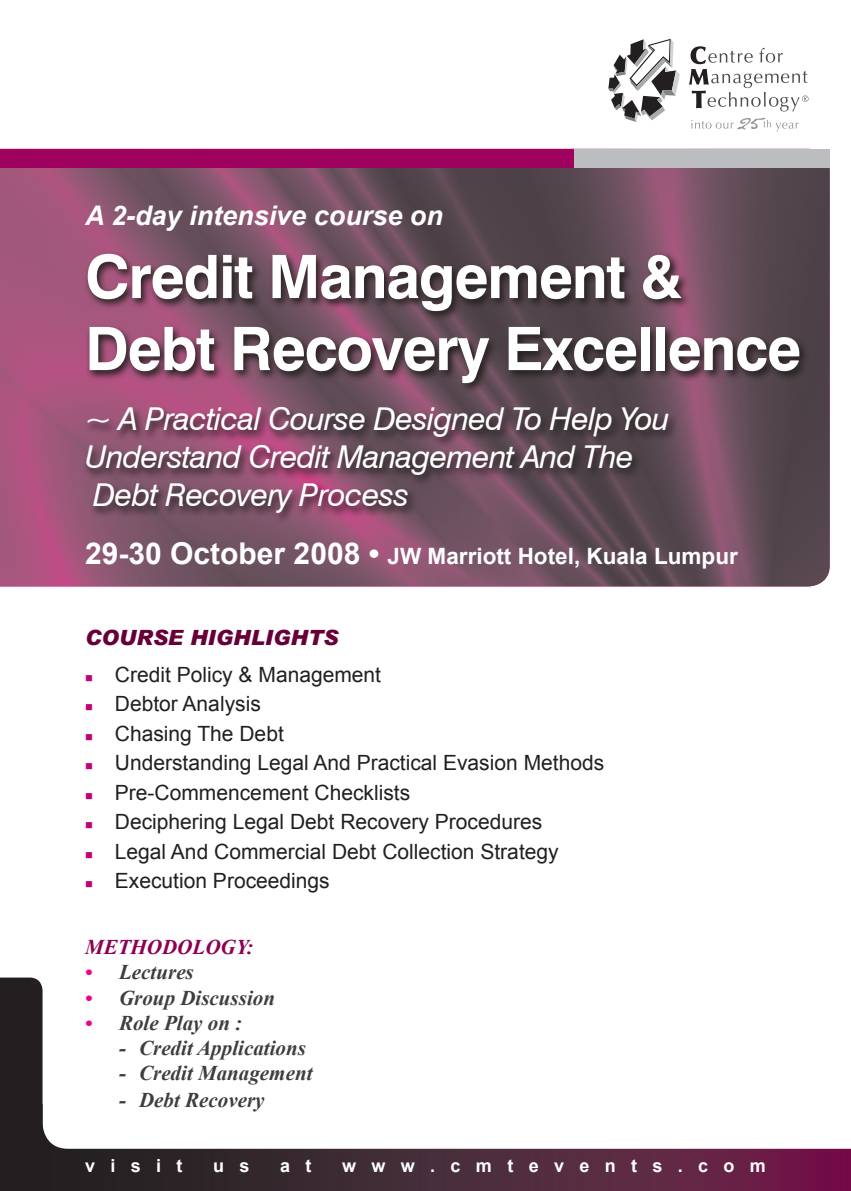
<style>
.page{position:relative;width:851px;height:1191px;background:#fff}
.page>*{position:absolute;margin:0;border:0;box-sizing:border-box;transform-origin:0 0}
.t1{font:700 60px/72px "Swiss 721 BT";letter-spacing:-.02em;color:#fff}
.t2{font:italic 31.5px/37.8px "Swiss 721 BT";letter-spacing:-.02em;color:#fff}
.t3{font:italic 700 27px "Arial";color:#fff}
.t4{font:700 22.5px "Arial";color:#fff}
.t5{font:21px "Arial";color:#231f20}
.t6{font:italic 700 21px "Times New Roman";color:#3e3e3f}
.t7{font:italic 900 21px "Arial";color:#680038}
.t8{font:italic 700 21px "Times New Roman";color:#8d0052}
.t9{font:700 18px "Arial";color:#fff}
.s1{font-size:30px}
.s2{color:#c30175}
.s3{color:#ed028c}
</style>
<div class="page">
<img style="left:0;top:167px;width:829px;height:419px">
<svg style="left:43px;top:1148px;width:807px;height:43px;background:#4b293a"></svg>
<div style="left:0;top:977px;width:43px;height:214px;background:#231f20"></div>
<svg style="left:82px;top:250px;width:748px;height:294px;background:#664656"></svg>
<svg style="left:608px;top:39px;width:71px;height:83px"></svg>
<svg style="left:689px;top:46px;width:119px;height:65px"></svg>
<svg style="left:691px;top:118px;width:107px;height:14px"></svg>
<div style="left:0;top:149px;width:575px;height:18px;background:#9e015e"></div>
<div style="left:574px;top:149px;width:255px;height:18px;background:#bcbdc0"></div>
<p class="t3" style="left:85px;top:198px;width:359px">A 2-day intensive course on</p>
<p class="t1" style="left:85px;top:240px;width:717px">Credit Management &amp;<br>Debt Recovery Excellence</p>
<p class="t2" style="left:85px;top:400px;width:586px">~ A Practical Course Designed To Help You<br>Understand Credit Management And The<br>Debt Recovery Process</p>
<p class="t4" style="left:85px;top:541px;width:654px"><span class="s1">29-30 October 2008 •</span> JW Marriott Hotel, Kuala Lumpur</p>
<p class="t7" style="left:85px;top:624px;width:255px">COURSE HIGHLIGHTS</p>
<p class="t5" style="left:85px;top:660px;width:297px"><span class="s2">■</span> Credit Policy &amp; Management</p>
<p class="t5" style="left:85px;top:690px;width:177px"><span class="s2">■</span> Debtor Analysis</p>
<p class="t5" style="left:85px;top:719px;width:200px"><span class="s2">■</span> Chasing The Debt</p>
<p class="t5" style="left:85px;top:749px;width:520px"><span class="s2">■</span> Understanding Legal And Practical Evasion Methods</p>
<p class="t5" style="left:85px;top:778px;width:326px"><span class="s2">■</span> Pre-Commencement Checklists</p>
<p class="t5" style="left:85px;top:808px;width:458px"><span class="s2">■</span> Deciphering Legal Debt Recovery Procedures</p>
<p class="t5" style="left:85px;top:837px;width:475px"><span class="s2">■</span> Legal And Commercial Debt Collection Strategy</p>
<p class="t5" style="left:85px;top:867px;width:246px"><span class="s2">■</span> Execution Proceedings</p>
<p class="t8" style="left:85px;top:932px;width:170px">METHODOLOGY:</p>
<p class="t6" style="left:85px;top:957px;width:110px"><span class="s3">•</span> Lectures</p>
<p class="t6" style="left:85px;top:983px;width:191px"><span class="s3">•</span> Group Discussion</p>
<p class="t6" style="left:85px;top:1008px;width:159px"><span class="s3">•</span> Role Play on :</p>
<p class="t6" style="left:119px;top:1033px;width:188px">- Credit Applications</p>
<p class="t6" style="left:119px;top:1058px;width:195px">- Credit Management</p>
<p class="t6" style="left:119px;top:1085px;width:147px">- Debt Recovery</p>
<p class="t9" style="left:85px;top:1153px;width:99px">v i s i t</p>
<p class="t9" style="left:213px;top:1153px;width:38px">u s</p>
<p class="t9" style="left:280px;top:1153px;width:33px">a t</p>
<p class="t9" style="left:342px;top:1153px;width:425px">w w w . c m t e v e n t s . c o m</p>
</div>
